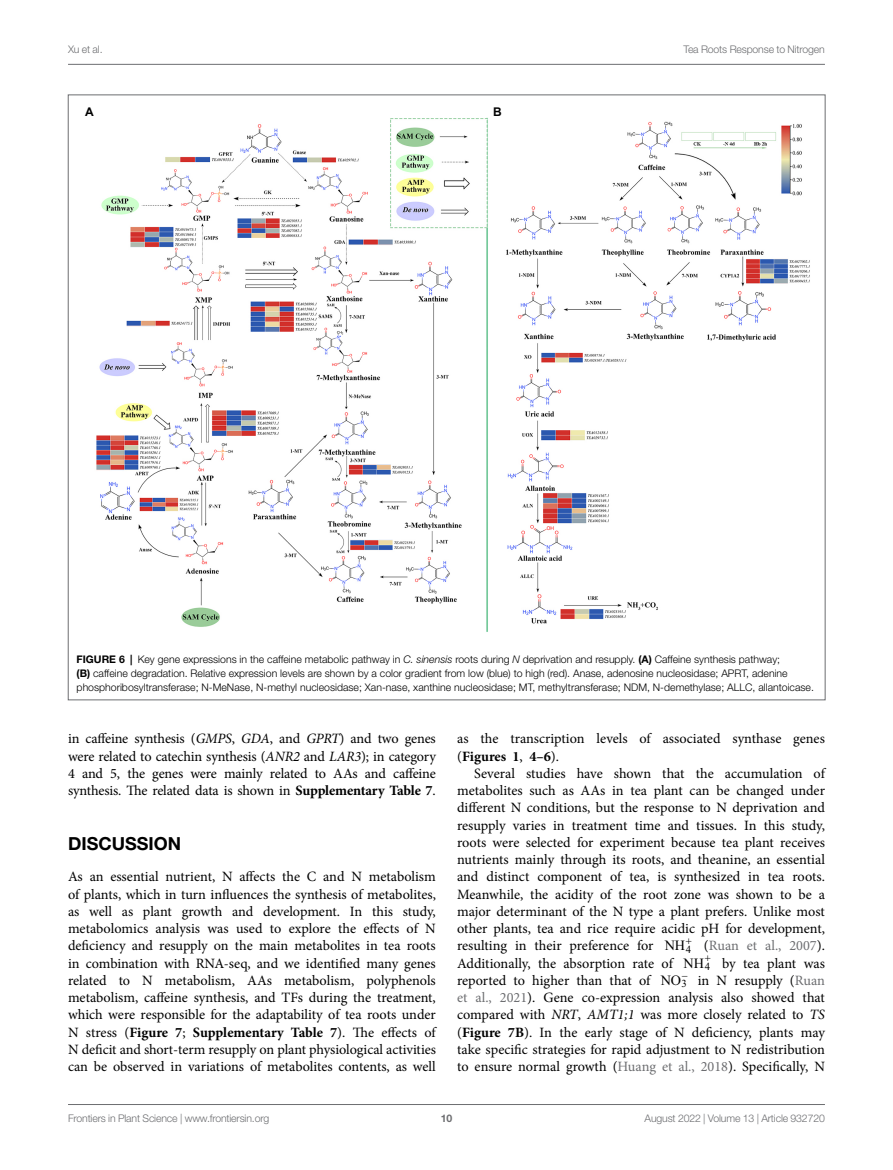
<style>
.page{position:relative;width:893px;height:1170px;background:#fff}
.page>*{position:absolute;margin:0;border:0;box-sizing:border-box;transform-origin:0 0}
.HEAD_1{font:700 18px "Helvetica Neue LT Std";color:#000}
.TEXT_FLUSH{font:14.25px/17.2px "Minion Pro";letter-spacing:-.005em;color:#000;text-align:justify}
.TEXT{font:14.25px/17.2px "Minion Pro";color:#000;text-align:justify}
.TEXT-2{font:14.25px "Minion Pro";color:#6d6e71}
.spi-math-img{font:14.25px "Times New Roman";color:#000}
.t1{font:700 12px "Arial";color:#000}
.FIG_LEG{font:300 10.5px/14.2px "Helvetica Neue LT Std";color:#000}
.t2{font:300 10.5px "Helvetica Neue LT Std";letter-spacing:-.015em;color:#6d6e71}
.t3{font:700 10.5px "Helvetica Neue LT Std";color:#6d6e71}
.s1{font-weight:700}
.s2{font-style:italic}
.s3{color:#000}
.s4{color:#6d6e71}
</style>
<div class="page">
<hr style="left:68px;top:64px;width:757px;height:1px;background:#6d6e71">
<hr style="left:68px;top:1104px;width:757px;height:1px;background:#6d6e71">
<img style="left:96px;top:117px;width:714px;height:515px">
<p class="t2" style="left:68px;top:42px;width:36px">Xu et al.</p>
<p class="t2" style="left:683px;top:42px;width:143px">Tea Roots Response to Nitrogen</p>
<p class="t1" style="left:85px;top:103px;width:10px">A</p>
<p class="t1" style="left:493px;top:103px;width:10px">B</p>
<p class="FIG_LEG" style="left:77px;top:651px;width:739px"><span class="s1">FIGURE 6 |</span> Key gene expressions in the caffeine metabolic pathway in <span class="s2">C. sinensis</span> roots during <span class="s2">N</span> deprivation and resupply. <span class="s1">(A)</span> Caffeine synthesis pathway;<br><span class="s1">(B)</span> caffeine degradation. Relative expression levels are shown by a color gradient from low (blue) to high (red). Anase, adenosine nucleosidase; APRT, adenine phosphoribosyltransferase; N-MeNase, N-methyl nucleosidase; Xan-nase, xanthine nucleosidase; MT, methyltransferase; NDM, N-demethylase; ALLC, allantoicase.</p>
<p class="TEXT_FLUSH" style="left:68px;top:730px;width:369px">in caffeine synthesis (<span class="s2">GMPS</span>, <span class="s2">GDA</span>, and <span class="s2">GPRT</span>) and two genes were related to catechin synthesis (<span class="s2">ANR2</span> and <span class="s2">LAR3</span>); in category 4 and 5, the genes were mainly related to AAs and caffeine synthesis. The related data is shown in <span class="s1">Supplementary Table 7</span>.</p>
<p class="HEAD_1" style="left:68px;top:832px;width:115px">DISCUSSION</p>
<p class="TEXT_FLUSH" style="left:68px;top:868px;width:369px">As an essential nutrient, N affects the C and N metabolism of plants, which in turn influences the synthesis of metabolites, as well as plant growth and development. In this study, metabolomics analysis was used to explore the effects of N deficiency and resupply on the main metabolites in tea roots in combination with RNA-seq, and we identified many genes related to N metabolism, AAs metabolism, polyphenols metabolism, caffeine synthesis, and TFs during the treatment, which were responsible for the adaptability of tea roots under N stress (<span class="s1">Figure 7</span>; <span class="s1">Supplementary Table 7</span>). The effects of N deficit and short-term resupply on plant physiological activities can be observed in variations of metabolites contents, as well</p>
<p class="TEXT_FLUSH" style="left:457px;top:730px;width:369px">as the transcription levels of associated synthase genes (<span class="s1">Figures 1</span>, <span class="s1">4–6</span>).</p>
<p class="TEXT" style="left:457px;top:764px;width:369px;text-indent:17px">Several studies have shown that the accumulation of metabolites such as AAs in tea plant can be changed under different N conditions, but the response to N deprivation and resupply varies in treatment time and tissues. In this study, roots were selected for experiment because tea plant receives nutrients mainly through its roots, and theanine, an essential and distinct component of tea, is synthesized in tea roots.<br>Meanwhile, the acidity of the root zone was shown to be a major determinant of the N type a plant prefers. Unlike most other plants, tea and rice require acidic pH for development, resulting in their preference for</p>
<p class="spi-math-img" style="left:665px;top:937px;width:28px">NH<sub>4</sub></p>
<p class="TEXT-2" style="left:704px;top:936px;width:123px"><span class="s3">(</span>Ruan et al., 2007<span class="s3">).</span></p>
<p class="TEXT" style="left:457px;top:954px;width:217px">Additionally, the absorption rate of</p>
<p class="spi-math-img" style="left:683px;top:954px;width:28px">NH<sub>4</sub></p>
<p class="TEXT" style="left:722px;top:954px;width:104px">by tea plant was</p>
<p class="TEXT" style="left:457px;top:971px;width:195px">reported to higher than that of</p>
<p class="spi-math-img" style="left:661px;top:971px;width:28px">NO<sub>3</sub></p>
<p class="TEXT" style="left:457px;top:971px;width:369px;text-indent:241px">in N resupply (<span class="s4">Ruan et al., 2021</span>). Gene co-expression analysis also showed that compared with <span class="s2">NRT</span>, <span class="s2">AMT1;1</span> was more closely related to <span class="s2">TS </span>(<span class="s1">Figure 7B</span>). In the early stage of N deficiency, plants may take specific strategies for rapid adjustment to N redistribution to ensure normal growth (<span class="s4">Huang et al., 2018</span>). Specifically, N</p>
<p class="t2" style="left:68px;top:1111px;width:203px">Frontiers in Plant Science | www.frontiersin.org</p>
<p class="t3" style="left:441px;top:1111px;width:13px">10</p>
<p class="t2" style="left:645px;top:1111px;width:182px">August 2022 | Volume 13 | Article 932720</p>
</div>
